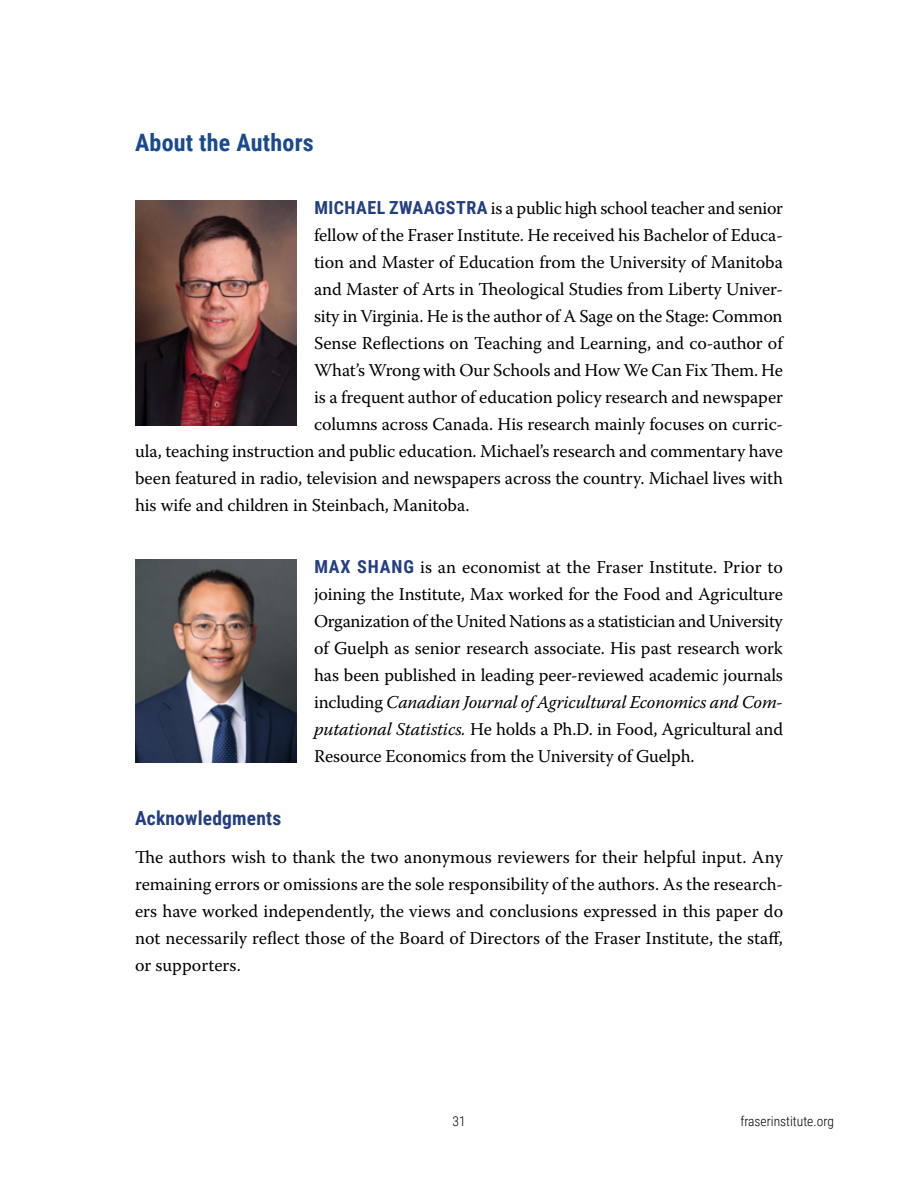
<style>
.page{position:relative;width:918px;height:1188px;background:#fff}
.page>*{position:absolute;margin:0;border:0;box-sizing:border-box;transform-origin:0 0}
.chhead{font:700 24px "Roboto Condensed";letter-spacing:.01em;color:#194a8d}
.textleft{font:700 19.5px "Roboto Condensed";letter-spacing:.01em;color:#233e81}
.textleft-2{font:18px/27px "Warnock Pro";letter-spacing:-.005em;color:#000;text-align:justify}
.t1{font:300 13.5px "Roboto Condensed";color:#000}
.s1{font-family:"Roboto Condensed";font-weight:700;color:#233e81}
.s2{font-style:italic}
</style>
<div class="page">
<img style="left:135px;top:200px;width:162px;height:226px">
<img style="left:135px;top:559px;width:162px;height:203px">
<p class="chhead" style="left:135px;top:126px;width:180px">About the Authors</p>
<p class="textleft-2" style="left:314px;top:194px;width:470px"><span class="s1">MICHAEL ZWAAGSTRA</span> is a public high school teacher and senior</p>
<p class="textleft-2" style="left:314px;top:221px;width:470px">fellow of the Fraser Institute. He received his Bachelor of Educa-</p>
<p class="textleft-2" style="left:314px;top:248px;width:470px">tion and Master of Education from the University of Manitoba</p>
<p class="textleft-2" style="left:314px;top:275px;width:470px">and Master of Arts in Theological Studies from Liberty Univer-</p>
<p class="textleft-2" style="left:314px;top:302px;width:470px">sity in Virginia. He is the author of A Sage on the Stage: Common</p>
<p class="textleft-2" style="left:314px;top:329px;width:470px">Sense Reflections on Teaching and Learning, and co-author of</p>
<p class="textleft-2" style="left:314px;top:356px;width:470px">What’s Wrong with Our Schools and How We Can Fix Them. He</p>
<p class="textleft-2" style="left:314px;top:383px;width:470px">is a frequent author of education policy research and newspaper</p>
<p class="textleft-2" style="left:314px;top:410px;width:470px">columns across Canada. His research mainly focuses on curric-</p>
<p class="textleft-2" style="left:135px;top:437px;width:650px">ula, teaching instruction and public education. Michael’s research and commentary have</p>
<p class="textleft-2" style="left:135px;top:464px;width:649px">been featured in radio, television and newspapers across the country. Michael lives with</p>
<p class="textleft-2" style="left:135px;top:491px;width:336px">his wife and children in Steinbach, Manitoba.</p>
<p class="textleft-2" style="left:314px;top:553px;width:470px"><span class="s1">MAX SHANG</span> is an economist at the Fraser Institute. Prior to joining the Institute, Max worked for the Food and Agriculture Organization of the United Nations as a statistician and University of Guelph as senior research associate. His past research work has been published in leading peer-reviewed academic journals including <span class="s2">Canadian Journal of Agricultural Economics and Com&shy;putational Statistics.</span> He holds a Ph.D. in Food, Agricultural and Resource Economics from the University of Guelph.</p>
<p class="textleft" style="left:135px;top:805px;width:148px">Acknowledgments</p>
<p class="textleft-2" style="left:135px;top:843px;width:650px">The authors wish to thank the two anonymous reviewers for their helpful input. Any remaining errors or omissions are the sole responsibility of the authors. As the research&shy;ers have worked independently, the views and conclusions expressed in this paper do not necessarily reflect those of the Board of Directors of the Fraser Institute, the staff, or supporters.</p>
<p class="t1" style="left:452px;top:1111px;width:15px">31</p>
<p class="t1" style="left:740px;top:1111px;width:95px">fraserinstitute.org</p>
</div>
